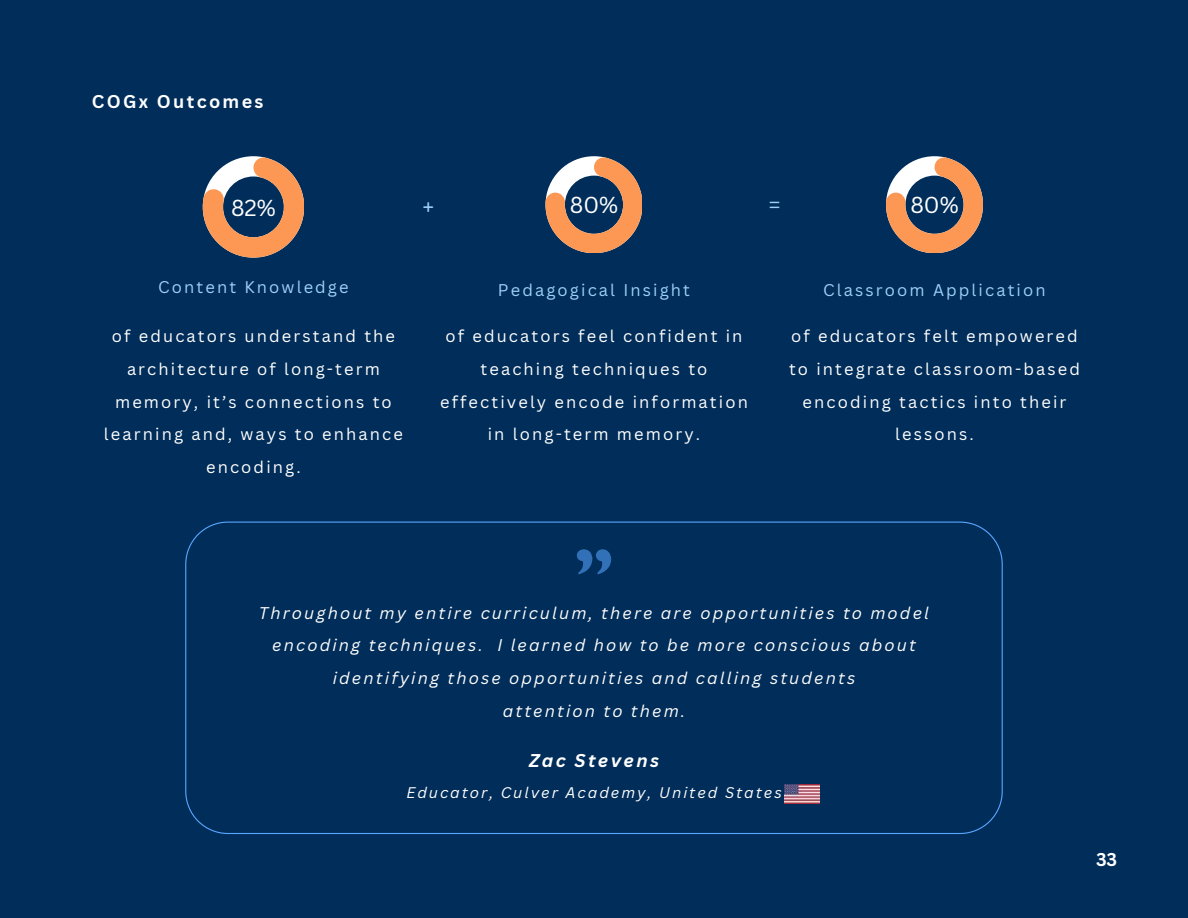
<style>
.page{position:relative;width:1188px;height:918px;background:#002d59}
.page>*{position:absolute;margin:0;border:0;box-sizing:border-box;transform-origin:0 0}
.t1{font:22.5px "Canva Sans";color:#fff}
.t2{font:22.5px "Canva Sans";color:#9dd0f9}
.t3{font:700 18px "Canva Sans";letter-spacing:.13em;color:#fdfdfd}
.t4{font:italic 700 18px "Canva Sans";letter-spacing:.13em;color:#fff}
.t5{font:700 18px "Canva Sans";color:#fff}
.t6{font:16.5px/32.7px "Canva Sans";letter-spacing:.13em;color:#fff;text-align:center}
.t7{font:italic 16.5px/32.7px "Canva Sans";letter-spacing:.13em;color:#fff;text-align:center}
.t8{font:16.5px "Canva Sans";letter-spacing:.13em;color:#9dd0f9}
.t9{font:italic 15px "Canva Sans";letter-spacing:.13em;color:#fff}
</style>
<div class="page">
<svg style="left:185px;top:522px;width:818px;height:312px"></svg>
<svg style="left:577px;top:550px;width:34px;height:24px"></svg>
<svg style="left:886px;top:156px;width:97px;height:97px"></svg>
<svg style="left:546px;top:156px;width:96px;height:97px"></svg>
<svg style="left:203px;top:156px;width:101px;height:102px"></svg>
<img style="left:785px;top:785px;width:35px;height:19px">
<p class="t3" style="left:92px;top:89px;width:173px">COGx Outcomes</p>
<h1 class="t1" style="left:231px;top:192px;width:46px">82%</h1>
<h1 class="t1" style="left:570px;top:189px;width:50px">80%</h1>
<h1 class="t1" style="left:910px;top:189px;width:50px">80%</h1>
<h1 class="t2" style="left:423px;top:191px;width:13px">+</h1>
<h1 class="t2" style="left:768px;top:189px;width:14px">=</h1>
<p class="t8" style="left:158px;top:275px;width:192px">Content Knowledge</p>
<p class="t8" style="left:498px;top:278px;width:194px">Pedagogical Insight</p>
<p class="t8" style="left:823px;top:278px;width:224px">Classroom Application</p>
<p class="t6" style="left:104px;top:320px;width:301px">of educators understand the architecture of long-term memory, it’s connections to learning and, ways to enhance encoding.</p>
<p class="t6" style="left:440px;top:320px;width:309px">of educators feel confident in teaching techniques to effectively encode information in long-term memory.</p>
<p class="t6" style="left:789px;top:320px;width:293px">of educators felt empowered to integrate classroom-based encoding tactics into their lessons.</p>
<p class="t7" style="left:259px;top:596px;width:672px">Throughout my entire curriculum, there are opportunities to model encoding techniques. I learned how to be more conscious about identifying those opportunities and calling students<br>attention to them.</p>
<p class="t4" style="left:529px;top:748px;width:131px">Zac Stevens</p>
<p class="t9" style="left:406px;top:782px;width:377px">Educator, Culver Academy, United States</p>
<p class="t5" style="left:1096px;top:847px;width:23px">33</p>
</div>
